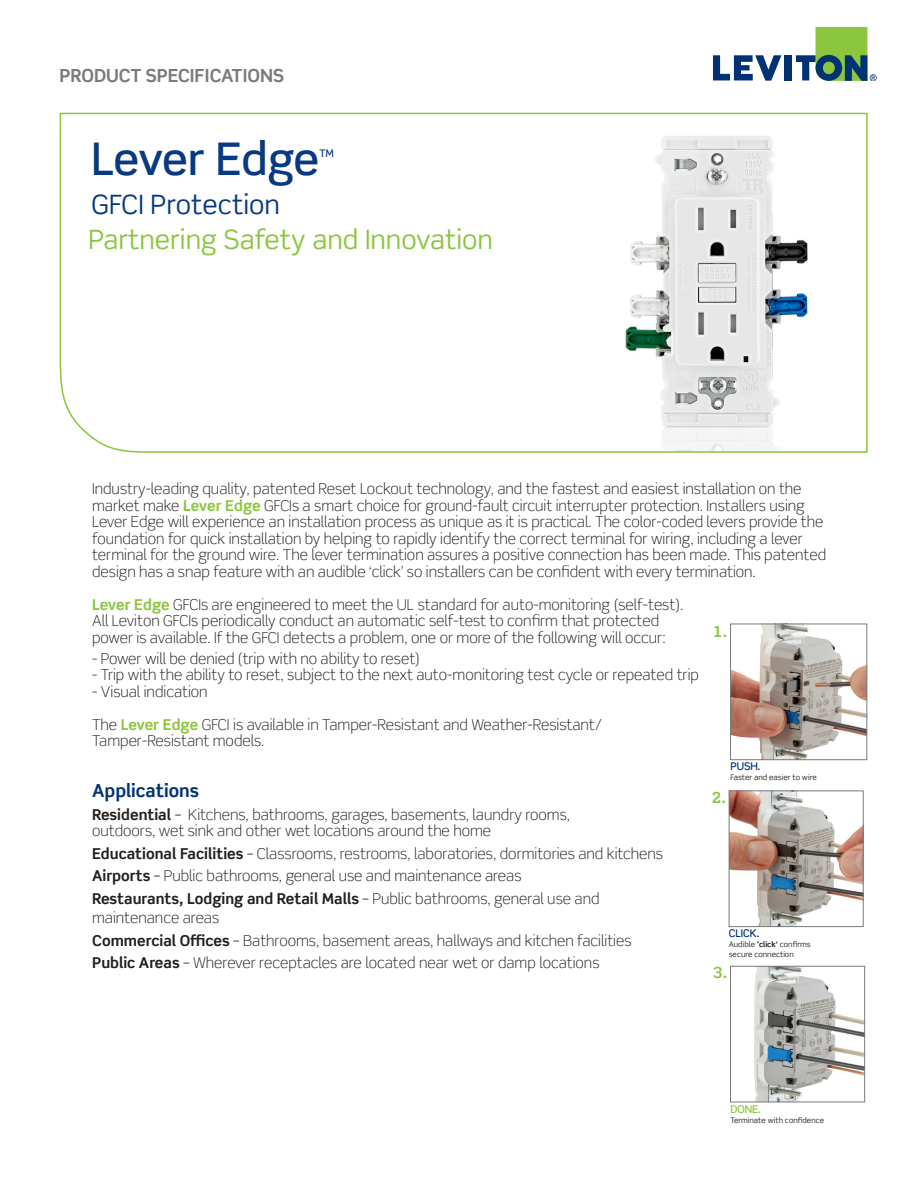
<style>
.page{position:relative;width:918px;height:1188px;background:#fff}
.page>*{position:absolute;margin:0;border:0;box-sizing:border-box;transform-origin:0 0}
.t1{font:500 45px "Scene Std";letter-spacing:-.02em;color:#083981}
.t2{font:26.7px "Scene Std";color:#8bc63e}
.t3{font:26.7px "Scene Std";color:#083981}
.t4{font:700 18px "Scene Std";color:#787a7d}
.t5{font:700 18px "Scene Std";color:#013374}
.t6{font:700 15.3px "Scene Std";color:#8bc63e}
.t7{font:300 15px/16.5px "Scene Std";color:#231f20}
.t8{font:500 10.65px "Scene Std";color:#013374}
.t9{font:500 10.65px "Scene Std";color:#8bc63e}
.t10{font:500 10.5px "Scene Std";color:#083981}
.t11{font:7.65px/9.9px "Scene Std";color:#231f20}
.s1{font-weight:700;color:#8bc63e}
.s2{font-weight:700}
</style>
<div class="page">
<img style="left:732px;top:626px;width:133px;height:132px">
<div style="left:730px;top:624px;width:137px;height:136px;border:1px solid #787a7d"></div>
<img style="left:731px;top:793px;width:130px;height:132px">
<div style="left:729px;top:791px;width:134px;height:136px;border:1px solid #787a7d"></div>
<img style="left:754px;top:968px;width:109px;height:132px">
<div style="left:730px;top:966px;width:135px;height:136px;border:1px solid #787a7d"></div>
<svg style="left:713px;top:55px;width:68px;height:26px"></svg>
<div style="left:784px;top:55px;width:8px;height:25px;background:#013374"></div>
<svg style="left:796px;top:27px;width:81px;height:54px"></svg>
<svg style="left:59px;top:112px;width:809px;height:341px"></svg>
<p class="t4" style="left:59px;top:64px;width:226px">PRODUCT SPECIFICATIONS</p>
<p class="t1" style="left:92px;top:131px;width:229px">Lever Edge</p>
<p class="t10" style="left:320px;top:147px;width:16px">TM</p>
<p class="t3" style="left:92px;top:188px;width:190px">GFCI Protection</p>
<p class="t2" style="left:89px;top:222px;width:406px">Partnering Safety and Innovation</p>
<p class="t7" style="left:92px;top:481px;width:736px">Industry-leading quality, patented Reset Lockout technology, and the fastest and easiest installation on the market make <span class="s1">Lever Edge</span> GFCIs a smart choice for ground-fault circuit interrupter protection. Installers using Lever Edge will experience an installation process as unique as it is practical. The color-coded levers provide the foundation for quick installation by helping to rapidly identify the correct terminal for wiring, including a lever terminal for the ground wire. The lever termination assures a positive connection has been made. This patented design has a snap feature with an audible ‘click’ so installers can be confident with every termination.</p>
<p class="t7" style="left:92px;top:596px;width:593px"><span class="s1">Lever Edge</span> GFCIs are engineered to meet the UL standard for auto-monitoring (self-test).<br>All Leviton GFCIs periodically conduct an automatic self-test to confirm that protected power is available. If the GFCI detects a problem, one or more of the following will occur:</p>
<p class="t7" style="left:92px;top:650px;width:329px">- Power will be denied (trip with no ability to reset)</p>
<p class="t7" style="left:92px;top:667px;width:608px">- Trip with the ability to reset, subject to the next auto-monitoring test cycle or repeated trip</p>
<p class="t7" style="left:92px;top:683px;width:117px">- Visual indication</p>
<p class="t7" style="left:92px;top:716px;width:512px">The <span class="s1">Lever Edge</span> GFCI is available in Tamper-Resistant and Weather-Resistant/<br>Tamper-Resistant models.</p>
<p class="t5" style="left:92px;top:780px;width:108px">Applications</p>
<p class="t7" style="left:92px;top:806px;width:480px"><span class="s2">Residential</span> – Kitchens, bathrooms, garages, basements, laundry rooms, outdoors, wet sink and other wet locations around the home</p>
<p class="t7" style="left:92px;top:845px;width:572px"><span class="s2">Educational Facilities</span> – Classrooms, restrooms, laboratories, dormitories and kitchens</p>
<p class="t7" style="left:92px;top:868px;width:431px"><span class="s2">Airports</span> – Public bathrooms, general use and maintenance areas</p>
<p class="t7" style="left:92px;top:889px;width:509px;line-height:19.5px"><span class="s2">Restaurants, Lodging and Retail Malls</span> – Public bathrooms, general use and maintenance areas</p>
<p class="t7" style="left:92px;top:932px;width:541px"><span class="s2">Commercial Offices</span> – Bathrooms, basement areas, hallways and kitchen facilities</p>
<p class="t7" style="left:92px;top:955px;width:509px"><span class="s2">Public Areas</span> – Wherever receptacles are located near wet or damp locations</p>
<p class="t6" style="left:713px;top:622px;width:16px">1.</p>
<p class="t8" style="left:730px;top:760px;width:32px">PUSH.</p>
<p class="t11" style="left:730px;top:773px;width:88px">Faster and easier to wire</p>
<p class="t6" style="left:712px;top:788px;width:16px">2.</p>
<p class="t8" style="left:729px;top:927px;width:32px">CLICK.</p>
<p class="t11" style="left:729px;top:939px;width:83px">Audible <span class="s2">‘click’</span> confirms secure connection</p>
<p class="t6" style="left:713px;top:963px;width:16px">3.</p>
<p class="t9" style="left:730px;top:1102px;width:32px">DONE.</p>
<p class="t11" style="left:730px;top:1115px;width:95px">Terminate with confidence</p>
</div>
